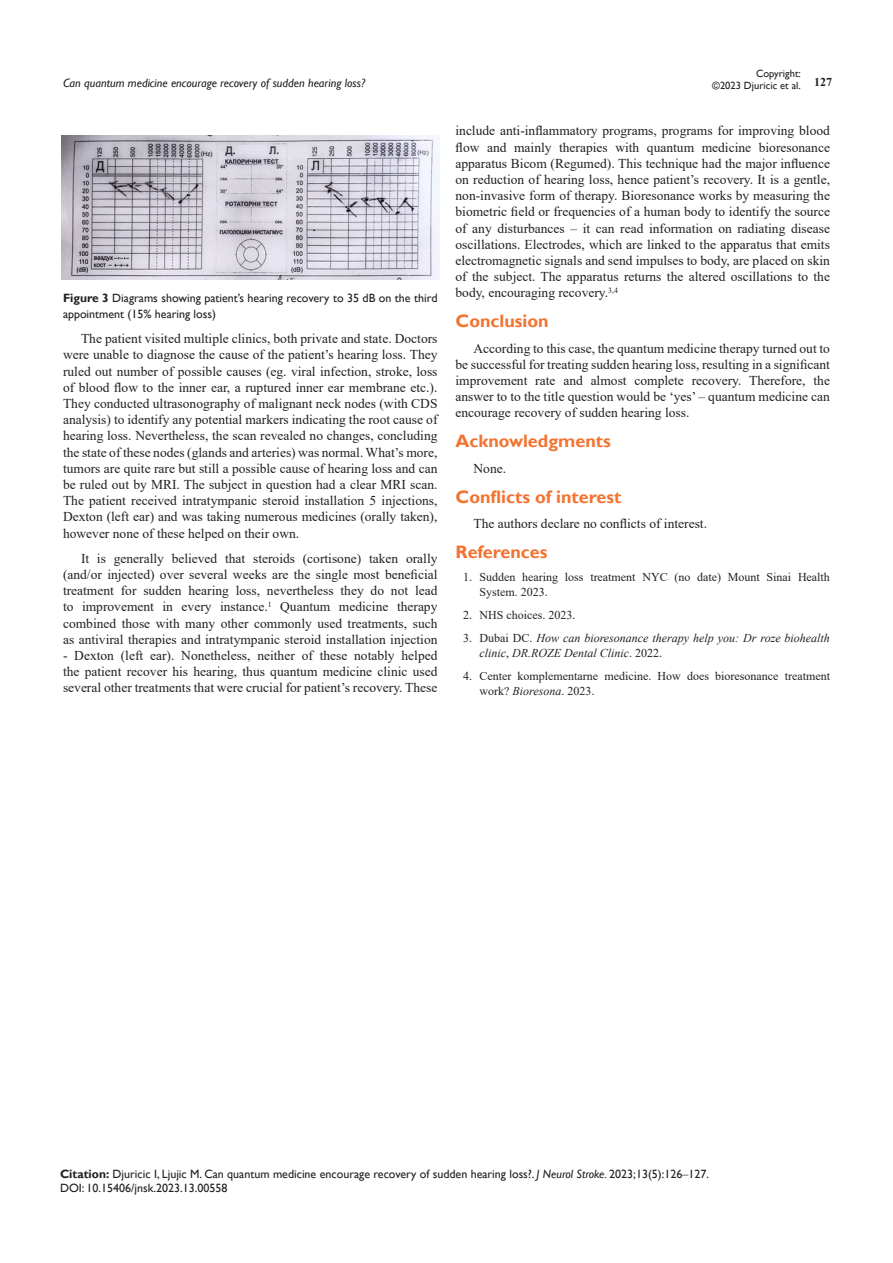
<style>
.page{position:relative;width:893px;height:1263px;background:#fff}
.page>*{position:absolute;margin:0;border:0;box-sizing:border-box;transform-origin:0 0}
.List_Paragraph{font:700 18px "Gill Sans";color:#f37331}
.t1{font:13.5px/16.2px "Times New Roman";color:#231f20;text-align:justify}
.Citation{font:12px/16.2px "Gill Sans";color:#231f20}
.t2{font:12px/14.4px "Times New Roman";color:#231f20}
.t3{font:italic 12px/14.4px "Times New Roman";color:#231f20}
.t4{font:italic 12px "Gill Sans";color:#231f20}
.t5{font:700 12px "Times New Roman";color:#231f20}
.t6{font:10.5px/12.6px "Gill Sans";color:#231f20;text-align:right}
.s1{font-weight:700}
.s2{font-style:normal}
.s3{font-style:italic}
.s4{font-family:"Times New Roman"}
</style>
<div class="page">
<img style="left:62px;top:135px;width:378px;height:144px">
<p class="t6" style="left:712px;top:67px;width:90px">Copyright:<br>©2023 Djuricic et al.</p>
<p class="t4" style="left:63px;top:76px;width:304px">Can quantum medicine encourage recovery of sudden hearing loss?</p>
<p class="t5" style="left:814px;top:73px;width:19px">127</p>
<p class="Citation" style="left:63px;top:290px;width:376px"><span class="s1">Figure 3</span> Diagrams showing patient’s hearing recovery to 35 dB on the third appointment (15% hearing loss)</p>
<p class="t1" style="left:63px;top:330px;width:376px;text-indent:18px">The patient visited multiple clinics, both private and state. Doctors were unable to diagnose the cause of the patient’s hearing loss. They ruled out number of possible causes (eg. viral infection, stroke, loss of blood flow to the inner ear, a ruptured inner ear membrane etc.).<br>They conducted ultrasonography of malignant neck nodes (with CDS analysis) to identify any potential markers indicating the root cause of hearing loss. Nevertheless, the scan revealed no changes, concluding the state of these nodes (glands and arteries) was normal. What’s more, tumors are quite rare but still a possible cause of hearing loss and can be ruled out by MRI. The subject in question had a clear MRI scan.<br>The patient received intratympanic steroid installation 5 injections, Dexton (left ear) and was taking numerous medicines (orally taken), however none of these helped on their own.</p>
<p class="t1" style="left:63px;top:550px;width:376px;text-indent:18px">It is generally believed that steroids (cortisone) taken orally (and/or injected) over several weeks are the single most beneficial treatment for sudden hearing loss, nevertheless they do not lead to improvement in every instance.<sup>1</sup> Quantum medicine therapy combined those with many other commonly used treatments, such as antiviral therapies and intratympanic steroid installation injection</p>
<p class="t1" style="left:63px;top:647px;width:376px">- Dexton (left ear). Nonetheless, neither of these notably helped the patient recover his hearing, thus quantum medicine clinic used several other treatments that were crucial for patient’s recovery. These</p>
<p class="t1" style="left:455px;top:122px;width:376px">include anti-inflammatory programs, programs for improving blood flow and mainly therapies with quantum medicine bioresonance apparatus Bicom (Regumed). This technique had the major influence on reduction of hearing loss, hence patient’s recovery. It is a gentle, non-invasive form of therapy. Bioresonance works by measuring the biometric field or frequencies of a human body to identify the source of any disturbances – it can read information on radiating disease oscillations. Electrodes, which are linked to the apparatus that emits electromagnetic signals and send impulses to body, are placed on skin of the subject. The apparatus returns the altered oscillations to the body, encouraging recovery.<sup>3,4</sup></p>
<p class="List_Paragraph" style="left:455px;top:310px;width:95px">Conclusion</p>
<p class="t1" style="left:455px;top:340px;width:376px;text-indent:18px">According to this case, the quantum medicine therapy turned out to be successful for treating sudden hearing loss, resulting in a significant improvement rate and almost complete recovery. Therefore, the answer to to the title question would be ‘yes’ – quantum medicine can encourage recovery of sudden hearing loss.</p>
<p class="List_Paragraph" style="left:455px;top:430px;width:157px">Acknowledgments</p>
<p class="t1" style="left:473px;top:460px;width:34px">None.</p>
<p class="List_Paragraph" style="left:455px;top:486px;width:168px">Conflicts of interest</p>
<p class="t1" style="left:473px;top:515px;width:235px">The authors declare no conflicts of interest.</p>
<p class="List_Paragraph" style="left:455px;top:541px;width:94px">References</p>
<p class="t2" style="left:479px;top:570px;width:352px;text-indent:-16px">1. Sudden hearing loss treatment NYC (no date) Mount Sinai Health<br>System. 2023.</p>
<p class="t2" style="left:463px;top:607px;width:114px">2. NHS choices. 2023.</p>
<p class="t3" style="left:479px;top:631px;width:352px;text-indent:-16px"><span class="s2">3. Dubai DC.</span> How can bioresonance therapy help you: Dr roze biohealth clinic<span class="s2">,</span> DR.ROZE Dental Clinic<span class="s2">. 2022.</span></p>
<p class="t2" style="left:479px;top:669px;width:352px;text-indent:-16px">4. Center komplementarne medicine. How does bioresonance treatment work? <span class="s3">Bioresona</span>. 2023.</p>
<p class="Citation" style="left:60px;top:1166px;width:650px"><span class="s1">Citation:</span> Djuricic I, Ljujic M. Can quantum medicine encourage recovery of sudden hearing loss?. <span class="s3">J Neurol Stroke.</span> 2023;13(5):126<span class="s4">‒</span>127.</p>
<p class="Citation" style="left:60px;top:1180px;width:169px">DOI: 10.15406/jnsk.2023.13.00558</p>
</div>
